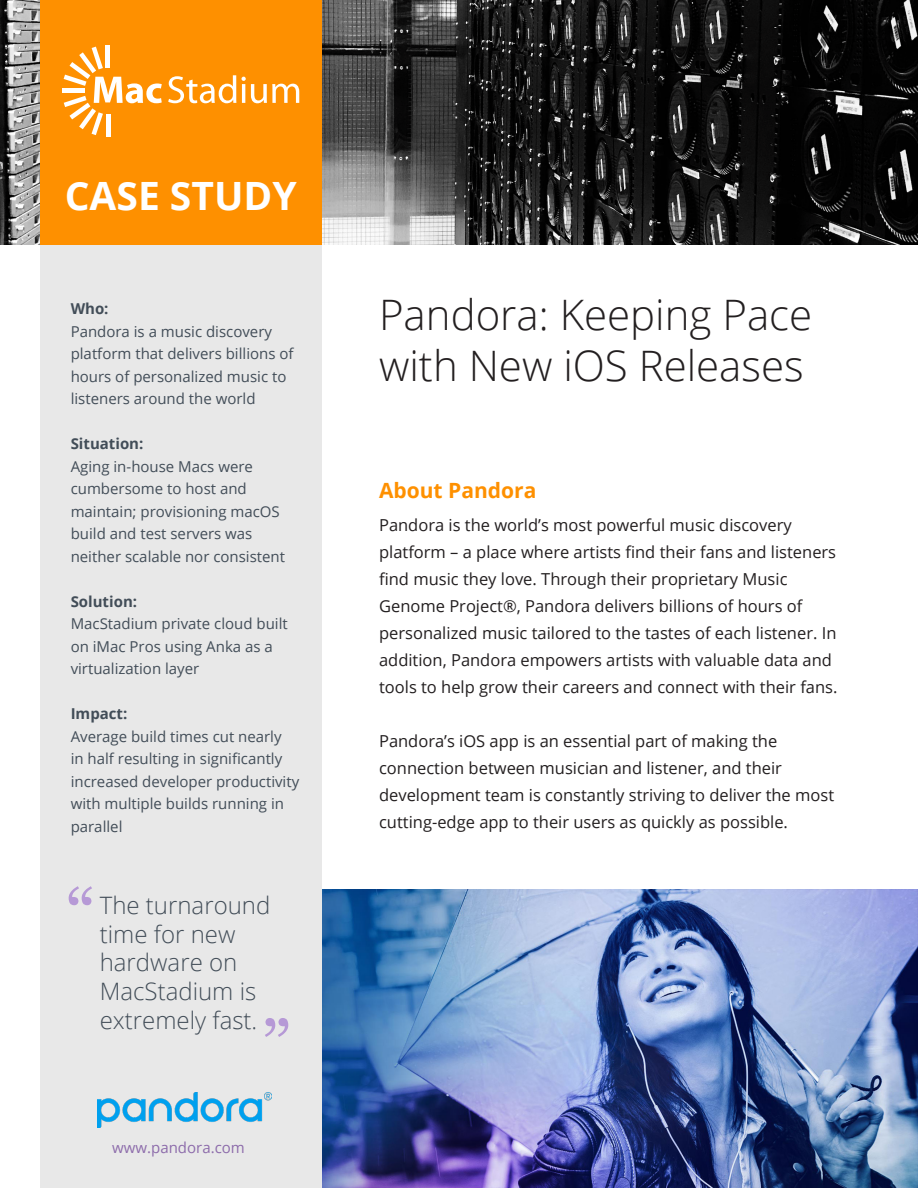
<style>
.page{position:relative;width:918px;height:1188px;background:#fff}
.page>*{position:absolute;margin:0;border:0;box-sizing:border-box;transform-origin:0 0}
.t1{font:72px "Georgia";color:#b699d6}
.t2{font:300 42px/50.4px "Open Sans";color:#231f20}
.t3{font:700 39px "Open Sans";color:#fff}
.t4{font:300 24px/28.8px "Open Sans";color:#424d58}
.t5{font:700 21px "Open Sans";color:#fe9000}
.t6{font:16.5px/27px "Open Sans";color:#231f20}
.t7{font:15px/22.5px "Open Sans";color:#424d58}
.t8{font:700 15px "Open Sans";color:#424d58}
.t9{font:15px "Open Sans";color:#8d6cab}
</style>
<div class="page">
<img style="left:322px;top:889px;width:596px;height:299px">
<img style="left:0;top:0;width:918px;height:244px">
<div style="left:40px;top:244px;width:282px;height:944px;background:#e8e8e8"></div>
<div style="left:40px;top:0;width:282px;height:244px;background:#fe9000"></div>
<hr style="left:106px;top:114px;width:4px;height:23px;background:#fff">
<hr style="left:106px;top:45px;width:4px;height:23px;background:#fff">
<hr style="left:62px;top:89px;width:23px;height:4px;background:#fff">
<svg style="left:64px;top:47px;width:98px;height:88px"></svg>
<svg style="left:168px;top:75px;width:68px;height:28px"></svg>
<svg style="left:242px;top:77px;width:57px;height:26px"></svg>
<img style="left:97px;top:1093px;width:175px;height:35px">
<p class="t3" style="left:65px;top:168px;width:233px">CASE STUDY</p>
<p class="t8" style="left:71px;top:298px;width:39px">Who:</p>
<p class="t7" style="left:71px;top:319px;width:224px">Pandora is a music discovery platform that delivers billions of hours of personalized music to listeners around the world</p>
<p class="t8" style="left:71px;top:433px;width:74px">Situation:</p>
<p class="t7" style="left:71px;top:454px;width:216px">Aging in-house Macs were cumbersome to host and maintain; provisioning macOS build and test servers was neither scalable nor consistent</p>
<p class="t8" style="left:71px;top:591px;width:68px">Solution:</p>
<p class="t7" style="left:71px;top:612px;width:219px">MacStadium private cloud built on iMac Pros using Anka as a virtualization layer</p>
<p class="t8" style="left:71px;top:703px;width:58px">Impact:</p>
<p class="t7" style="left:71px;top:724px;width:230px">Average build times cut nearly<br>in half resulting in significantly increased developer productivity with multiple builds running in parallel</p>
<p class="t1" style="left:66px;top:862px;width:31px">“</p>
<p class="t4" style="left:100px;top:890px;width:172px">The turnaround time for new hardware on<br>MacStadium is extremely fast.</p>
<p class="t1" style="left:262px;top:994px;width:31px">”</p>
<p class="t9" style="left:112px;top:1137px;width:134px">www.pandora.com</p>
<p class="t2" style="left:379px;top:289px;width:435px">Pandora: Keeping Pace with New iOS Releases</p>
<p class="t5" style="left:379px;top:475px;width:159px">About Pandora</p>
<p class="t6" style="left:379px;top:512px;width:460px">Pandora is the world’s most powerful music discovery platform – a place where artists find their fans and listeners find music they love. Through their proprietary Music Genome Project®, Pandora delivers billions of hours of personalized music tailored to the tastes of each listener. In addition, Pandora empowers artists with valuable data and tools to help grow their careers and connect with their fans.</p>
<p class="t6" style="left:379px;top:728px;width:457px">Pandora’s iOS app is an essential part of making the connection between musician and listener, and their development team is constantly striving to deliver the most cutting-edge app to their users as quickly as possible.</p>
</div>
